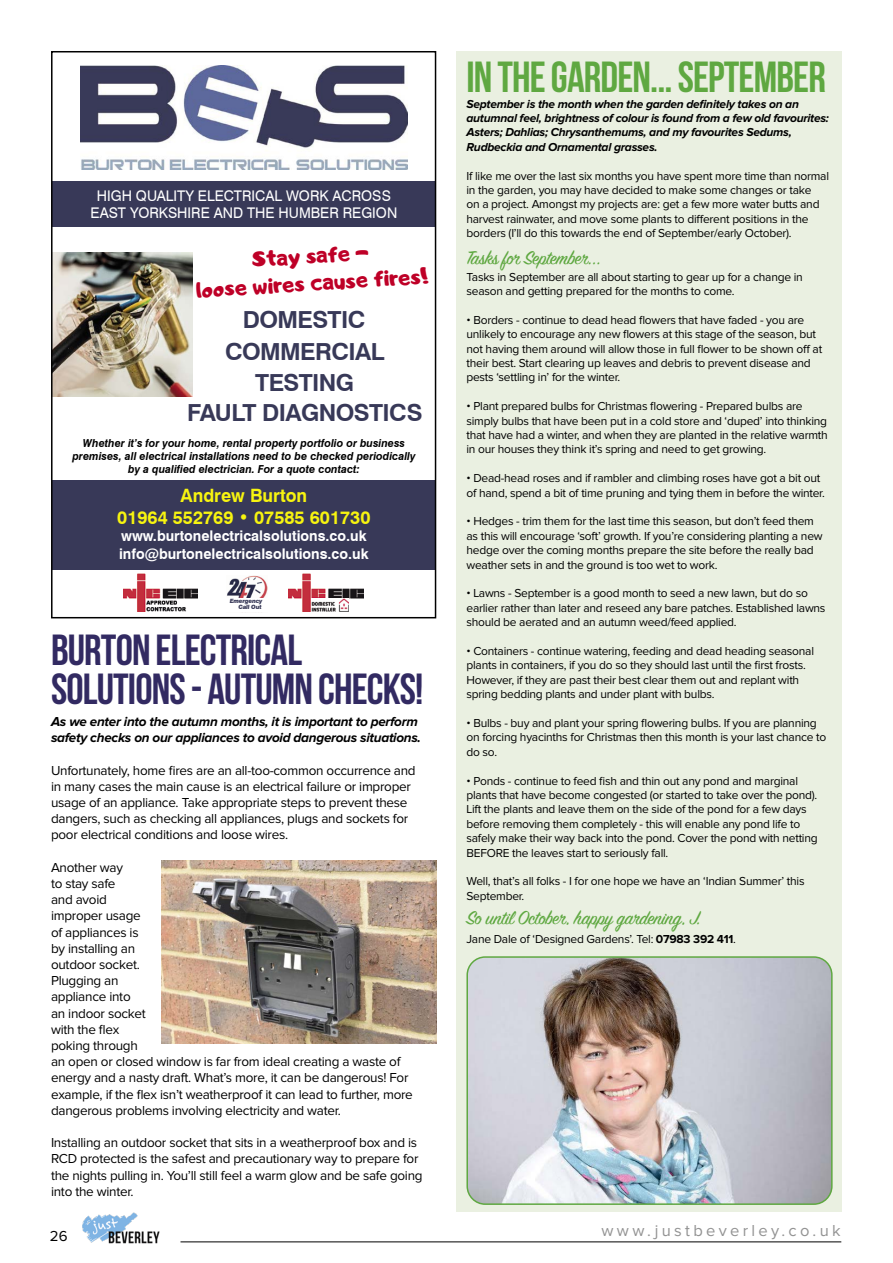
<style>
.page{position:relative;width:893px;height:1263px;background:#fff}
.page>*{position:absolute;margin:0;border:0;box-sizing:border-box;transform-origin:0 0}
.t1{font:43.5px/39px "Bebas Neue";letter-spacing:-.02em;color:#322a62}
.t2{font:43.5px "Bebas Neue";letter-spacing:-.02em;color:#5fa841}
.t3{font:700 23.55px/31.7px "Swiss 721 BT";letter-spacing:-.025em;color:#383958;text-align:center}
.t4{font:22.8px/27.3px "Adigiana Toybox";color:#be0027;text-align:center}
.t5{font:21px "Sign Painter House Script";letter-spacing:-.02em;color:#5fa841}
.t6{font:700 18.45px/22px "Swiss 721 BT";color:#f7f410;text-align:center}
.t7{font:16.5px "Proxima Nova";letter-spacing:.2em;color:#939393}
.t8{font:15px "Proxima Nova";color:#000}
.t9{font:700 14.7px/17.7px "Swiss 721 BT";color:#fff}
.t10{font:14.7px/17.7px "Swiss 721 BT";color:#fff;text-align:center}
.t11{font:13.5px/16.2px "Proxima Nova";letter-spacing:-.02em;color:#000}
.t12{font:italic 700 13.5px/16.2px "Proxima Nova";letter-spacing:-.02em;color:#000}
.t13{font:12px/14.4px "Proxima Nova";letter-spacing:-.02em;color:#000}
.t14{font:italic 700 12px/14.4px "Proxima Nova";letter-spacing:-.02em;color:#000}
.t15{font:italic 700 11.1px/13.2px "Swiss 721 BT";color:#000;text-align:center}
.t16{font:italic 900 5.85px/6.4px "Swiss 721 BT";letter-spacing:-.025em;color:#383958;text-align:right}
.s1{font-weight:700}
</style>
<div class="page">
<div style="left:52px;top:182px;width:384px;height:45px;background:#383958"></div>
<img style="left:81px;top:65px;width:326px;height:104px">
<img style="left:123px;top:574px;width:75px;height:37px">
<img style="left:289px;top:574px;width:75px;height:37px">
<div style="left:330px;top:599px;width:27px;height:14px;background:#fff"></div>
<img style="left:312px;top:598px;width:36px;height:14px">
<div style="left:52px;top:480px;width:384px;height:90px;background:#383958"></div>
<img style="left:227px;top:576px;width:40px;height:37px">
<div style="left:226px;top:598px;width:42px;height:14px;background:#fff"></div>
<img style="left:54px;top:252px;width:139px;height:145px">
<div style="left:51px;top:51px;width:385px;height:567px;border:2px solid #000"></div>
<div style="left:457px;top:51px;width:385px;height:1161px;background:#eaf0e1"></div>
<img style="left:469px;top:959px;width:361px;height:243px">
<div style="left:466px;top:956px;width:367px;height:249px;border:2px solid #5fa841;border-radius:18px"></div>
<hr style="left:180px;top:1241px;width:661px;height:1px;background:#000">
<img style="left:82px;top:1212px;width:78px;height:32px">
<img style="left:162px;top:861px;width:274px;height:182px">
<p class="t10" style="left:91px;top:186px;width:308px">HIGH QUALITY ELECTRICAL WORK ACROSS<br>EAST YORKSHIRE AND THE HUMBER REGION</p>
<h3 class="t4" style="left:193px;top:249px;width:234px;rotate:-4deg">Stay safe -<br>loose wires cause fires!</h3>
<h2 class="t3" style="left:225px;top:304px;width:161px">DOMESTIC<br>COMMERCIAL<br>TESTING</h2>
<h2 class="t3" style="left:187px;top:396px;width:237px">FAULT DIAGNOSTICS</h2>
<p class="t15" style="left:72px;top:436px;width:345px">Whether it’s for your home, rental property portfolio or business premises, all electrical installations need to be checked periodically by a qualified electrician. For a quote contact:</p>
<h3 class="t6" style="left:117px;top:484px;width:255px">Andrew Burton<br>01964 552769 • 07585 601730</h3>
<p class="t9" style="left:119px;top:527px;width:251px">www.burtonelectricalsolutions.co.uk info@burtonelectricalsolutions.co.uk</p>
<p class="t16" style="left:230px;top:597px;width:34px">Emergency<br>Call Out</p>
<h1 class="t1" style="left:51px;top:630px;width:374px">BURTON ELECTRICAL<br>SOLUTIONS - AUTUMN CHECKS!</h1>
<p class="t12" style="left:51px;top:714px;width:372px">As we enter into the autumn months, it is important to perform safety checks on our appliances to avoid dangerous situations.</p>
<p class="t11" style="left:51px;top:762px;width:366px">Unfortunately, home fires are an all-too-common occurrence and in many cases the main cause is an electrical failure or improper usage of an appliance. Take appropriate steps to prevent these dangers, such as checking all appliances, plugs and sockets for poor electrical conditions and loose wires.</p>
<p class="t11" style="left:51px;top:860px;width:363px">Another way<br>to stay safe<br>and avoid<br>improper usage<br>of appliances is<br>by installing an<br>outdoor socket.<br>Plugging an<br>appliance into<br>an indoor socket<br>with the flex<br>poking through<br>an open or closed window is far from ideal creating a waste of energy and a nasty draft. What’s more, it can be dangerous! For example, if the flex isn’t weatherproof it can lead to further, more dangerous problems involving electricity and water.</p>
<p class="t11" style="left:51px;top:1135px;width:373px">Installing an outdoor socket that sits in a weatherproof box and is RCD protected is the safest and precautionary way to prepare for the nights pulling in. You’ll still feel a warm glow and be safe going into the winter.</p>
<h1 class="t2" style="left:466px;top:53px;width:361px">IN THE GARDEN... SEPTEMBER</h1>
<p class="t14" style="left:466px;top:97px;width:364px">September is the month when the garden definitely takes on an autumnal feel, brightness of colour is found from a few old favourites:<br>Asters; Dahlias; Chrysanthemums, and my favourites Sedums, Rudbeckia and Ornamental grasses.</p>
<p class="t13" style="left:466px;top:169px;width:364px">If like me over the last six months you have spent more time than normal in the garden, you may have decided to make some changes or take<br>on a project. Amongst my projects are: get a few more water butts and harvest rainwater, and move some plants to different positions in the borders (I’ll do this towards the end of September/early October).</p>
<p class="t13" style="left:466px;top:270px;width:338px">Tasks in September are all about starting to gear up for a change in season and getting prepared for the months to come.</p>
<p class="t13" style="left:466px;top:313px;width:357px">• Borders - continue to dead head flowers that have faded - you are unlikely to encourage any new flowers at this stage of the season, but not having them around will allow those in full flower to be shown off at their best. Start clearing up leaves and debris to prevent disease and pests ‘settling in’ for the winter.</p>
<p class="t13" style="left:466px;top:399px;width:363px">• Plant prepared bulbs for Christmas flowering - Prepared bulbs are simply bulbs that have been put in a cold store and ‘duped’ into thinking that have had a winter, and when they are planted in the relative warmth in our houses they think it’s spring and need to get growing.</p>
<p class="t13" style="left:466px;top:471px;width:360px">• Dead-head roses and if rambler and climbing roses have got a bit out of hand, spend a bit of time pruning and tying them in before the winter.</p>
<p class="t13" style="left:466px;top:515px;width:358px">• Hedges - trim them for the last time this season, but don’t feed them as this will encourage ‘soft’ growth. If you’re considering planting a new hedge over the coming months prepare the site before the really bad weather sets in and the ground is too wet to work.</p>
<p class="t13" style="left:466px;top:587px;width:361px">• Lawns - September is a good month to seed a new lawn, but do so earlier rather than later and reseed any bare patches. Established lawns should be aerated and an autumn weed/feed applied.</p>
<p class="t13" style="left:466px;top:644px;width:349px">• Containers - continue watering, feeding and dead heading seasonal plants in containers, if you do so they should last until the first frosts.<br>However, if they are past their best clear them out and replant with spring bedding plants and under plant with bulbs.</p>
<p class="t13" style="left:466px;top:716px;width:361px">• Bulbs - buy and plant your spring flowering bulbs. If you are planning on forcing hyacinths for Christmas then this month is your last chance to do so.</p>
<p class="t13" style="left:466px;top:774px;width:353px">• Ponds - continue to feed fish and thin out any pond and marginal plants that have become congested (or started to take over the pond).<br>Lift the plants and leave them on the side of the pond for a few days before removing them completely - this will enable any pond life to safely make their way back into the pond. Cover the pond with netting BEFORE the leaves start to seriously fall.</p>
<p class="t13" style="left:466px;top:875px;width:340px">Well, that’s all folks - I for one hope we have an ‘Indian Summer’ this<br>September.</p>
<p class="t13" style="left:466px;top:932px;width:271px">Jane Dale of ‘Designed Gardens’. Tel: <span class="s1">07983 392 411</span>.</p>
<h3 class="t5" style="left:466px;top:245px;width:136px">Tasks for September...</h3>
<h3 class="t5" style="left:466px;top:904px;width:236px">So until October, happy gardening, J.</h3>
<p class="t8" style="left:50px;top:1229px;width:19px">26</p>
<h3 class="t7" style="left:602px;top:1223px;width:241px">www.justbeverley.co.uk</h3>
</div>
